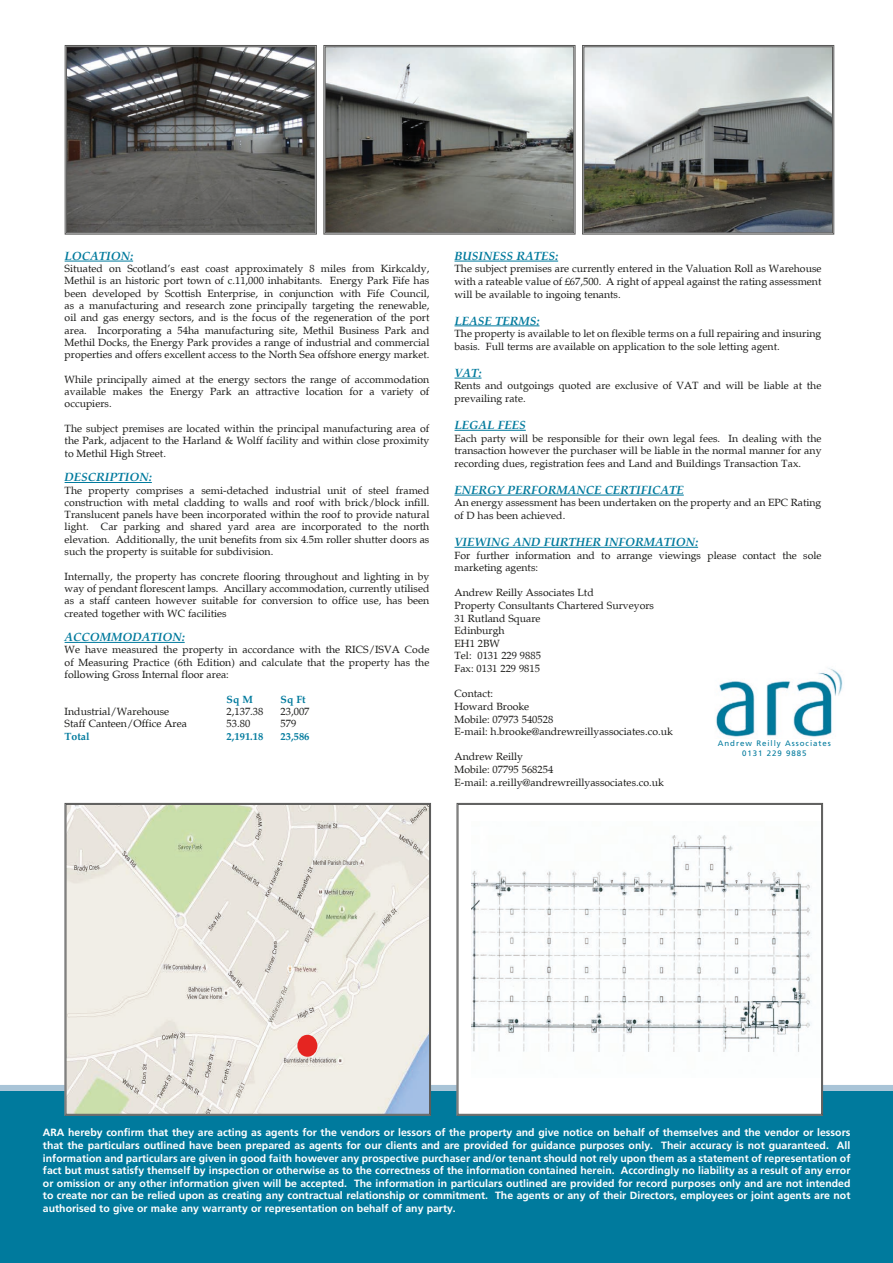
<style>
.page{position:relative;width:893px;height:1263px;background:#fff}
.page>*{position:absolute;margin:0;border:0;box-sizing:border-box;transform-origin:0 0}
.t1{font:12px "Palatino Bold Italic Os F";color:#007a9d}
.t2{font:10.5px/12.3px "Palatino";color:#1d1d1b;text-align:justify}
.t3{font:700 10.5px/12.6px "Frutiger";color:#fff;text-align:justify}
.t4{font:700 10.5px "Palatino";color:#007a9d}
.t5{font:7.95px/9.4px "Frutiger";letter-spacing:.12em;color:#007a9d;text-align:center}
</style>
<div class="page">
<hr style="left:65px;top:261px;width:68px;height:1px;background:#007a9d">
<hr style="left:65px;top:482px;width:87px;height:1px;background:#007a9d">
<hr style="left:65px;top:642px;width:120px;height:1px;background:#007a9d">
<hr style="left:454px;top:261px;width:104px;height:1px;background:#007a9d">
<hr style="left:454px;top:325px;width:85px;height:1px;background:#007a9d">
<svg style="left:454px;top:378px;width:27px;height:1px"></svg>
<hr style="left:454px;top:430px;width:72px;height:1px;background:#007a9d">
<hr style="left:454px;top:495px;width:230px;height:1px;background:#007a9d">
<hr style="left:454px;top:547px;width:244px;height:1px;background:#007a9d">
<div style="left:0;top:1091px;width:893px;height:172px;background:#007a9d"></div>
<div style="left:0;top:1085px;width:893px;height:6px;background:#a9c4d7"></div>
<svg style="left:64px;top:803px;width:367px;height:313px;background:#e5e4d9"></svg>
<div style="left:66px;top:804px;width:364px;height:310px;border:1px solid #575756"></div>
<svg style="left:456px;top:803px;width:367px;height:313px"></svg>
<div style="left:458px;top:804px;width:364px;height:310px;border:1px solid #575756"></div>
<svg style="left:323px;top:45px;width:253px;height:190px;background:#8e908d"></svg>
<div style="left:325px;top:47px;width:249px;height:186px;border:1px solid #575756"></div>
<svg style="left:582px;top:45px;width:253px;height:190px;background:#8f928f"></svg>
<div style="left:584px;top:47px;width:249px;height:186px;border:1px solid #575756"></div>
<svg style="left:64px;top:45px;width:253px;height:190px;background:#5f5f5e"></svg>
<div style="left:66px;top:47px;width:249px;height:186px;border:1px solid #575756"></div>
<img style="left:716px;top:668px;width:127px;height:69px">
<p class="t1" style="left:65px;top:249px;width:70px">LOCATION:</p>
<p class="t2" style="left:65px;top:263px;width:366px">Situated on Scotland’s east coast approximately 8 miles from Kirkcaldy, Methil is an historic port town of c.11,000 inhabitants. Energy Park Fife has been developed by Scottish Enterprise, in conjunction with Fife Council, as a manufacturing and research zone principally targeting the renewable, oil and gas energy sectors, and is the focus of the regeneration of the port area. Incorporating a 54ha manufacturing site, Methil Business Park and Methil Docks, the Energy Park provides a range of industrial and commercial properties and offers excellent access to the North Sea offshore energy market.</p>
<p class="t2" style="left:65px;top:373px;width:366px">While principally aimed at the energy sectors the range of accommodation available makes the Energy Park an attractive location for a variety of occupiers.</p>
<p class="t2" style="left:65px;top:422px;width:366px">The subject premises are located within the principal manufacturing area of the Park, adjacent to the Harland &amp; Wolff facility and within close proximity to Methil High Street.</p>
<p class="t1" style="left:65px;top:470px;width:89px">DESCRIPTION:</p>
<p class="t2" style="left:65px;top:484px;width:366px">The property comprises a semi-detached industrial unit of steel framed construction with metal cladding to walls and roof with brick/block infill.<br>Translucent panels have been incorporated within the roof to provide natural light. Car parking and shared yard area are incorporated to the north elevation. Additionally, the unit benefits from six 4.5m roller shutter doors as such the property is suitable for subdivision.</p>
<p class="t2" style="left:65px;top:570px;width:366px">Internally, the property has concrete flooring throughout and lighting in by way of pendant florescent lamps. Ancillary accommodation, currently utilised as a staff canteen however suitable for conversion to office use, has been created together with WC facilities</p>
<p class="t1" style="left:65px;top:630px;width:122px">ACCOMMODATION:</p>
<p class="t2" style="left:65px;top:644px;width:366px">We have measured the property in accordance with the RICS/ISVA Code of Measuring Practice (6th Edition) and calculate that the property has the following Gross Internal floor area:</p>
<p class="t4" style="left:227px;top:690px;width:28px">Sq M</p>
<p class="t4" style="left:281px;top:690px;width:27px">Sq Ft</p>
<p class="t2" style="left:65px;top:705px;width:106px">Industrial/Warehouse</p>
<p class="t2" style="left:227px;top:705px;width:38px">2,137.38</p>
<p class="t2" style="left:281px;top:705px;width:30px">23,007</p>
<p class="t2" style="left:65px;top:718px;width:124px">Staff Canteen/Office Area</p>
<p class="t2" style="left:227px;top:718px;width:25px">53.80</p>
<p class="t2" style="left:281px;top:718px;width:17px">579</p>
<p class="t4" style="left:65px;top:727px;width:27px">Total</p>
<p class="t4" style="left:227px;top:727px;width:38px">2,191.18</p>
<p class="t4" style="left:281px;top:727px;width:30px">23,586</p>
<p class="t1" style="left:454px;top:249px;width:105px">BUSINESS RATES:</p>
<p class="t2" style="left:454px;top:263px;width:368px">The subject premises are currently entered in the Valuation Roll as Warehouse with a rateable value of £67,500. A right of appeal against the rating assessment will be available to ingoing tenants.</p>
<p class="t1" style="left:454px;top:313px;width:86px">LEASE TERMS:</p>
<p class="t2" style="left:454px;top:328px;width:368px">The property is available to let on flexible terms on a full repairing and insuring basis. Full terms are available on application to the sole letting agent.</p>
<p class="t1" style="left:454px;top:366px;width:28px">VAT:</p>
<p class="t2" style="left:454px;top:380px;width:368px">Rents and outgoings quoted are exclusive of VAT and will be liable at the prevailing rate.</p>
<p class="t1" style="left:454px;top:418px;width:73px">LEGAL FEES</p>
<p class="t2" style="left:454px;top:432px;width:368px">Each party will be responsible for their own legal fees. In dealing with the transaction however the purchaser will be liable in the normal manner for any recording dues, registration fees and Land and Buildings Transaction Tax.</p>
<p class="t1" style="left:454px;top:483px;width:231px">ENERGY PERFORMANCE CERTIFICATE</p>
<p class="t2" style="left:454px;top:497px;width:368px">An energy assessment has been undertaken on the property and an EPC Rating of D has been achieved.</p>
<p class="t1" style="left:454px;top:535px;width:245px">VIEWING AND FURTHER INFORMATION:</p>
<p class="t2" style="left:454px;top:549px;width:368px">For further information and to arrange viewings please contact the sole marketing agents:</p>
<p class="t2" style="left:454px;top:587px;width:201px;text-align:left">Andrew Reilly Associates Ltd<br>Property Consultants Chartered Surveyors<br>31 Rutland Square<br>Edinburgh<br>EH1 2BW<br>Tel: 0131 229 9885<br>Fax: 0131 229 9815</p>
<p class="t2" style="left:454px;top:688px;width:220px;text-align:left">Contact:<br>Howard Brooke<br>Mobile: 07973 540528<br>E-mail: h.brooke@andrewreillyassociates.co.uk</p>
<p class="t2" style="left:454px;top:751px;width:211px;text-align:left">Andrew Reilly<br>Mobile: 07795 568254<br>E-mail: a.reilly@andrewreillyassociates.co.uk</p>
<p class="t5" style="left:718px;top:739px;width:115px">Andrew Reilly Associates<br>0131 229 9885</p>
<p class="t3" style="left:43px;top:1126px;width:809px">ARA hereby confirm that they are acting as agents for the vendors or lessors of the property and give notice on behalf of themselves and the vendor or lessors that the particulars outlined have been prepared as agents for our clients and are provided for guidance purposes only. Their accuracy is not guaranteed. All information and particulars are given in good faith however any prospective purchaser and/or tenant should not rely upon them as a statement of representation of fact but must satisfy themself by inspection or otherwise as to the correctness of the information contained herein. Accordingly no liability as a result of any error or omission or any other information given will be accepted. The information in particulars outlined are provided for record purposes only and are not intended to create nor can be relied upon as creating any contractual relationship or commitment. The agents or any of their Directors, employees or joint agents are not authorised to give or make any warranty or representation on behalf of any party.</p>
</div>
